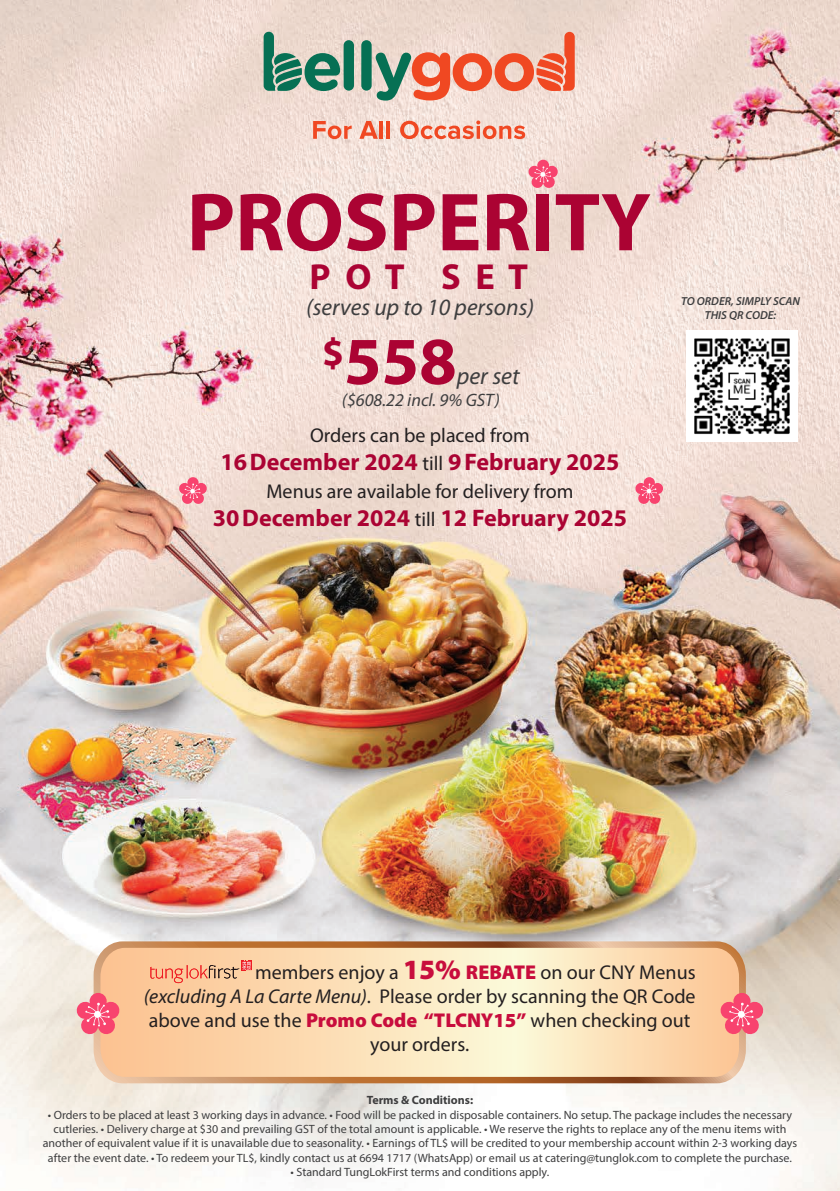
<style>
.page{position:relative;width:840px;height:1191px;background:#fff}
.page>*{position:absolute;margin:0;border:0;box-sizing:border-box;transform-origin:0 0}
.t1{font:700 83.2px "Myriad Pro";color:#ab0333}
.t2{font:700 67.6px "Myriad Pro";color:#ab0333}
.t3{font:700 36.4px "Myriad Pro";color:#ab0333}
.t4{font:700 24px "Myriad Pro";color:#ab0333}
.t5{font:italic 24px "Myriad Pro";color:#3e3e3f}
.t6{font:italic 23.4px "Myriad Pro";color:#3e3e3f}
.t7{font:20px "Myriad Pro";color:#231f20}
.t8{font:italic 18px "Myriad Pro";color:#3e3e3f}
.t9{font:12px/14.4px "Myriad Pro";color:#3e3e3f;text-align:center}
.t10{font:700 12px "Myriad Pro";color:#3e3e3f}
.t11{font:italic 600 11.6px/14px "Myriad Pro";color:#3e3e3f;text-align:center}
.s1{font-weight:400;font-size:20px;color:#231f20}
.s2{font-weight:900;font-size:28px;color:#c80d3d}
.s3{font-weight:900;color:#c80d3d}
.s4{font-style:italic}
</style>
<div class="page">
<img style="left:0;top:0;width:839px;height:1191px">
<svg style="left:313px;top:121px;width:38px;height:18px"></svg>
<svg style="left:359px;top:121px;width:18px;height:18px"></svg>
<hr style="left:379px;top:121px;width:4px;height:18px;background:#f04822">
<hr style="left:386px;top:121px;width:4px;height:18px;background:#f04822">
<svg style="left:400px;top:120px;width:125px;height:19px"></svg>
<div style="left:343px;top:40px;width:11px;height:51px;background:#067054;border-radius:5px"></div>
<div style="left:361px;top:40px;width:10px;height:51px;background:#067054;border-radius:5px"></div>
<svg style="left:263px;top:32px;width:77px;height:59px"></svg>
<svg style="left:375px;top:32px;width:199px;height:69px"></svg>
<svg style="left:527px;top:160px;width:31px;height:29px"></svg>
<svg style="left:634px;top:477px;width:29px;height:27px"></svg>
<svg style="left:178px;top:477px;width:29px;height:27px"></svg>
<img style="left:685px;top:330px;width:112px;height:112px">
<svg style="left:93px;top:941px;width:652px;height:142px"></svg>
<svg style="left:100px;top:947px;width:638px;height:129px"></svg>
<svg style="left:76px;top:993px;width:44px;height:42px"></svg>
<svg style="left:719px;top:993px;width:44px;height:42px"></svg>
<svg style="left:150px;top:960px;width:102px;height:23px"></svg>
<h1 class="t1" style="left:187px;top:168px;width:465px">PROSPERITY</h1>
<h3 class="t3" style="left:309px;top:253px;width:220px">P O T S E T</h3>
<h3 class="t6" style="left:306px;top:293px;width:229px">(serves up to 10 persons)</h3>
<h2 class="t2" style="left:322px;top:317px;width:136px"><sup>$</sup>558</h2>
<h3 class="t5" style="left:456px;top:361px;width:64px">per set</h3>
<h3 class="t8" style="left:342px;top:388px;width:159px">($608.22 incl. 9% GST)</h3>
<h3 class="t7" style="left:310px;top:423px;width:221px">Orders can be placed from</h3>
<h3 class="t4" style="left:220px;top:446px;width:400px">16December 2024 <span class="s1">till</span> 9February 2025</h3>
<h3 class="t7" style="left:266px;top:479px;width:308px">Menus are available for delivery from</h3>
<h3 class="t4" style="left:213px;top:502px;width:415px">30December 2024 <span class="s1">till</span> 12 February 2025</h3>
<p class="t11" style="left:680px;top:294px;width:121px">TO ORDER, SIMPLY SCAN<br>THIS QR CODE:</p>
<h3 class="t7" style="left:255px;top:959px;width:442px">members enjoy a <span class="s2">15%</span> <span class="s3">REBATE</span> on our CNY Menus</h3>
<h3 class="t7" style="left:144px;top:983px;width:553px"><span class="s4">(excluding A La Carte Menu)</span>. Please order by scanning the QR Code</h3>
<h3 class="t7" style="left:149px;top:1007px;width:543px">above and use the <span class="s3">Promo Code “TLCNY15”</span> when checking out</h3>
<h3 class="t7" style="left:370px;top:1031px;width:100px">your orders.</h3>
<p class="t10" style="left:366px;top:1092px;width:108px">Terms &amp; Conditions:</p>
<p class="t9" style="left:43px;top:1107px;width:755px">• Orders to be placed at least 3 working days in advance. • Food will be packed in disposable containers. No setup. The package includes the necessary cutleries. • Delivery charge at $30 and prevailing GST of the total amount is applicable. • We reserve the rights to replace any of the menu items with another of equivalent value if it is unavailable due to seasonality. • Earnings of TL$ will be credited to your membership account within 2-3 working days after the event date. • To redeem your TL$, kindly contact us at 6694 1717 (WhatsApp) or email us at catering@tunglok.com to complete the purchase.</p>
<p class="t9" style="left:290px;top:1164px;width:260px">• Standard TungLokFirst terms and conditions apply.</p>
</div>
